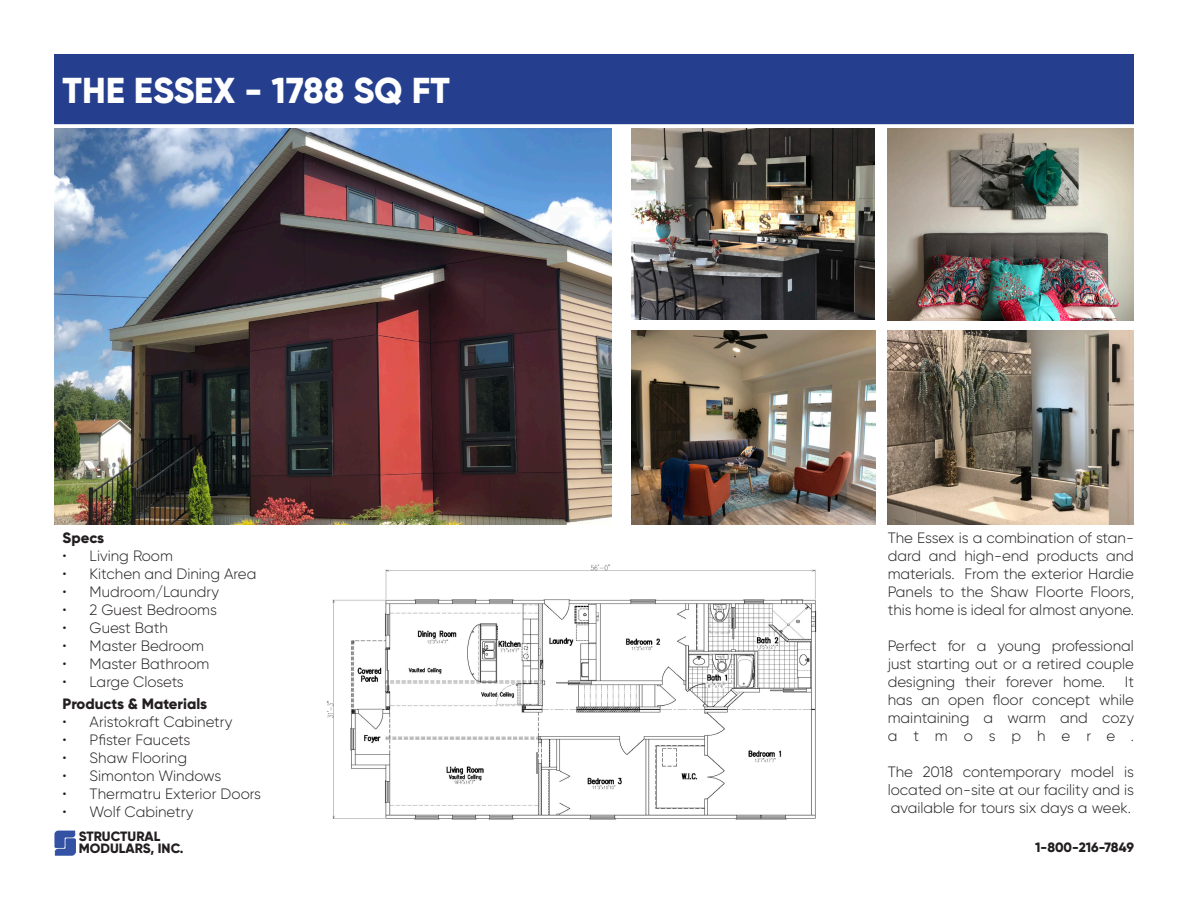
<style>
.page{position:relative;width:1188px;height:918px;background:#fff}
.page>*{position:absolute;margin:0;border:0;box-sizing:border-box;transform-origin:0 0}
.t1{font:800 36px "Gilroy";color:#fff}
.t2{font:300 15px/18px "Gilroy";color:#231f20;text-align:justify}
.t3{font:800 15px "Gilroy";color:#231f20}
.t4{font:800 13.5px "Gilroy";color:#231f20}
</style>
<div class="page">
<div style="left:54px;top:54px;width:1080px;height:70px;background:#253f8e"></div>
<img style="left:54px;top:129px;width:557px;height:396px">
<img style="left:632px;top:128px;width:242px;height:192px">
<img style="left:632px;top:330px;width:244px;height:195px">
<img style="left:888px;top:330px;width:246px;height:195px">
<img style="left:888px;top:129px;width:245px;height:192px">
<img style="left:54px;top:831px;width:22px;height:24px">
<img style="left:326px;top:564px;width:491px;height:256px">
<p class="t1" style="left:63px;top:68px;width:389px">THE ESSEX - 1788 SQ FT</p>
<p class="t2" style="left:888px;top:529px;width:248px">The Essex is a combination of stan&shy;dard and high-end products and materials. From the exterior Hardie Panels to the Shaw Floorte Floors, this home is ideal for almost anyone.</p>
<p class="t2" style="left:888px;top:637px;width:248px">Perfect for a young professional just starting out or a retired couple designing their forever home.</p>
<p class="t3" style="left:63px;top:529px;width:43px">Specs</p>
<p class="t2" style="left:63px;top:547px;width:112px">• Living Room</p>
<p class="t2" style="left:63px;top:565px;width:195px">• Kitchen and Dining Area</p>
<p class="t2" style="left:63px;top:583px;width:158px">• Mudroom/Laundry</p>
<p class="t2" style="left:63px;top:601px;width:156px">• 2 Guest Bedrooms</p>
<p class="t2" style="left:63px;top:619px;width:107px">• Guest Bath</p>
<p class="t2" style="left:63px;top:637px;width:143px">• Master Bedroom</p>
<p class="t2" style="left:63px;top:655px;width:148px">• Master Bathroom</p>
<p class="t2" style="left:63px;top:673px;width:123px">• Large Closets</p>
<p class="t3" style="left:63px;top:694px;width:146px">Products &amp; Materials</p>
<p class="t2" style="left:63px;top:713px;width:171px">• Aristokraft Cabinetry</p>
<p class="t2" style="left:63px;top:731px;width:129px">• Pfister Faucets</p>
<p class="t2" style="left:63px;top:749px;width:126px">• Shaw Flooring</p>
<p class="t2" style="left:63px;top:767px;width:160px">• Simonton Windows</p>
<p class="t2" style="left:63px;top:785px;width:200px">• Thermatru Exterior Doors</p>
<p class="t2" style="left:63px;top:803px;width:132px">• Wolf Cabinetry</p>
<p class="t4" style="left:79px;top:828px;width:83px">STRUCTURAL</p>
<p class="t4" style="left:79px;top:840px;width:106px">MODULARS, INC.</p>
<p class="t4" style="left:1035px;top:839px;width:100px">1-800-216-7849</p>
<p class="t2" style="left:888px;top:673px;width:248px;text-indent:237px">It has an open floor concept while maintaining a warm and cozy atmosphere.</p>
<p class="t2" style="left:888px;top:763px;width:248px">The 2018 contemporary model is located on-site at our facility and is available for tours six days a week.</p>
</div>
